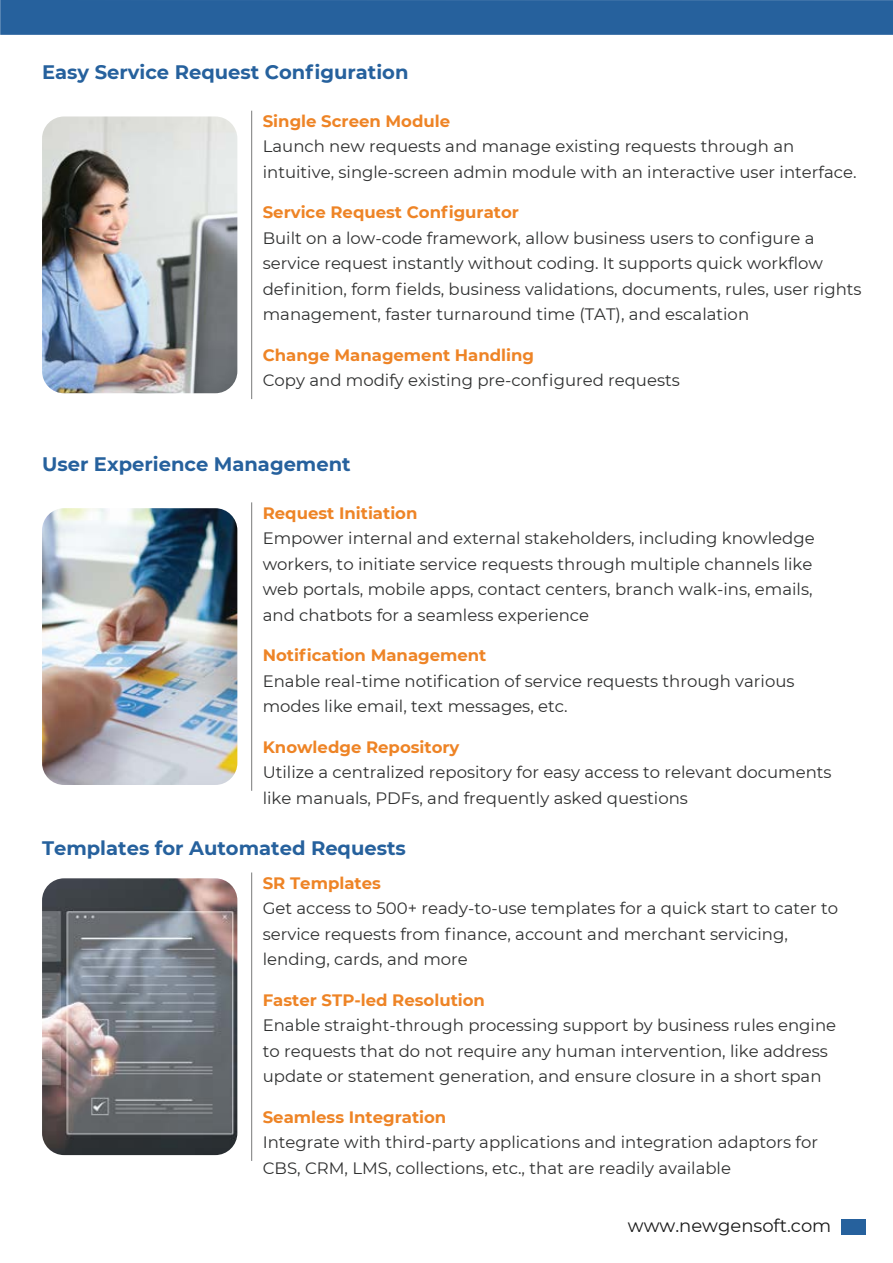
<style>
.page{position:relative;width:893px;height:1263px;background:#fff}
.page>*{position:absolute;margin:0;border:0;box-sizing:border-box;transform-origin:0 0}
.t1{font:700 19.5px "Montserrat";color:#26619d}
.t2{font:18px "Montserrat";color:#191919}
.t3{font:16.5px/25.5px "Montserrat";color:#2f3030}
.t4{font:700 16.5px "Montserrat";color:#ee8426}
</style>
<div class="page">
<div style="left:841px;top:1219px;width:24px;height:16px;background:#26619d"></div>
<hr style="left:251px;top:111px;width:1px;height:288px;background:#797a7b">
<img style="left:42px;top:116px;width:195px;height:277px">
<hr style="left:251px;top:502px;width:1px;height:289px;background:#797a7b">
<img style="left:42px;top:508px;width:195px;height:277px">
<hr style="left:251px;top:872px;width:1px;height:289px;background:#797a7b">
<img style="left:42px;top:878px;width:195px;height:277px">
<div style="left:0;top:0;width:893px;height:35px;background:#26619d"></div>
<p class="t1" style="left:42px;top:58px;width:368px">Easy Service Request Configuration</p>
<p class="t4" style="left:263px;top:109px;width:189px">Single Screen Module</p>
<p class="t3" style="left:263px;top:133px;width:595px">Launch new requests and manage existing requests through an intuitive, single-screen admin module with an interactive user interface.</p>
<p class="t4" style="left:263px;top:201px;width:258px">Service Request Configurator</p>
<p class="t3" style="left:263px;top:225px;width:600px">Built on a low-code framework, allow business users to configure a service request instantly without coding. It supports quick workflow definition, form fields, business validations, documents, rules, user rights management, faster turnaround time (TAT), and escalation</p>
<p class="t4" style="left:263px;top:343px;width:273px">Change Management Handling</p>
<p class="t3" style="left:263px;top:367px;width:419px">Copy and modify existing pre-configured requests</p>
<p class="t1" style="left:42px;top:450px;width:310px">User Experience Management</p>
<p class="t4" style="left:263px;top:501px;width:156px">Request Initiation</p>
<p class="t3" style="left:263px;top:525px;width:553px">Empower internal and external stakeholders, including knowledge workers, to initiate service requests through multiple channels like web portals, mobile apps, contact centers, branch walk-ins, emails, and chatbots for a seamless experience</p>
<p class="t4" style="left:263px;top:643px;width:225px">Notification Management</p>
<p class="t3" style="left:263px;top:667px;width:533px">Enable real-time notification of service requests through various modes like email, text messages, etc.</p>
<p class="t4" style="left:263px;top:735px;width:198px">Knowledge Repository</p>
<p class="t3" style="left:263px;top:759px;width:570px">Utilize a centralized repository for easy access to relevant documents like manuals, PDFs, and frequently asked questions</p>
<p class="t1" style="left:42px;top:834px;width:365px">Templates for Automated Requests</p>
<p class="t4" style="left:263px;top:871px;width:120px">SR Templates</p>
<p class="t3" style="left:263px;top:895px;width:577px">Get access to 500+ ready-to-use templates for a quick start to cater to service requests from finance, account and merchant servicing, lending, cards, and more</p>
<p class="t4" style="left:263px;top:988px;width:224px">Faster STP-led Resolution</p>
<p class="t3" style="left:263px;top:1012px;width:575px">Enable straight-through processing support by business rules engine to requests that do not require any human intervention, like address update or statement generation, and ensure closure in a short span</p>
<p class="t4" style="left:263px;top:1105px;width:185px">Seamless Integration</p>
<p class="t3" style="left:263px;top:1129px;width:557px">Integrate with third-party applications and integration adaptors for<br>CBS, CRM, LMS, collections, etc., that are readily available</p>
<p class="t2" style="left:628px;top:1213px;width:205px">www.newgensoft.com</p>
</div>
